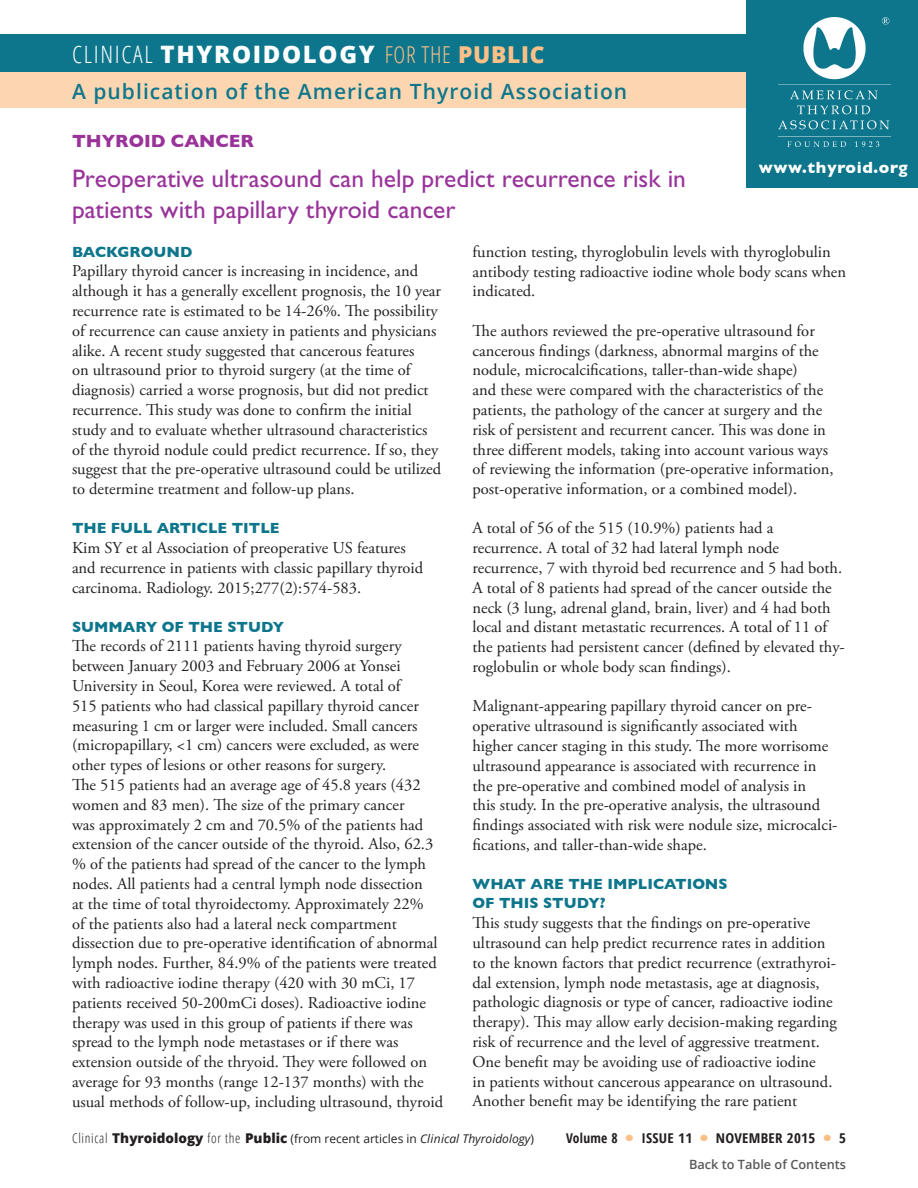
<style>
.page{position:relative;width:918px;height:1188px;background:#fff}
.page>*{position:absolute;margin:0;border:0;box-sizing:border-box;transform-origin:0 0}
.t1{font:25.5px/30.6px "Gill Sans Std";color:#939}
.t2{font:800 24px "Open Sans";letter-spacing:.07em;color:#fff}
.t3{font:600 21px "Open Sans";letter-spacing:.05em;color:#0e768c}
.Topic_Header{font:700 18px "Gill Sans";color:#939}
.body_serif{font:16.5px/19.8px "Adobe Garamond Pro";color:#231f20}
.body_serif_2nd_para{font:16.5px/19.8px "Adobe Garamond Pro";color:#231f20}
.t4{font:700 16.5px "Gill Sans";letter-spacing:.04em;color:#fff}
.question{font:700 15px/19.5px "Gill Sans";color:#0e768c}
.t5{font:700 condensed 13.5px "Open Sans";letter-spacing:.02em;color:#231f20;scale:1.1 1}
.t6{font:700 condensed 13.5px "Open Sans";letter-spacing:.02em;color:#231f20}
.t7{font:600 12.75px "Open Sans";color:#58595b}
.t8{font:12px "Open Sans";color:#231f20}
.s1{font-weight:300;font-stretch:condensed}
.s2{font-weight:300;font-stretch:condensed;font-size:23.25px;color:#fbc086}
.s3{font-size:23.25px;color:#fbc086}
.s4{font-weight:300;font-stretch:condensed;font-size:13.5px}
.s5{font-weight:800;font-size:13.5px}
.s6{font-style:italic}
</style>
<div class="page">
<div style="left:0;top:70px;width:918px;height:38px;background:#fcd6b0"></div>
<div style="left:0;top:35px;width:918px;height:37px;background:#0e768c"></div>
<div style="left:747px;top:0;width:171px;height:188px;background:#0e768c"></div>
<img style="left:778px;top:18px;width:112px;height:129px">
<p class="t2" style="left:72px;top:36px;width:474px"><span class="s1">CLINICAL</span> THYROIDOLOGY <span class="s2">FOR THE</span> <span class="s3">PUBLIC</span></p>
<p class="t3" style="left:72px;top:77px;width:557px">A publication of the American Thyroid Association</p>
<p class="Topic_Header" style="left:72px;top:131px;width:184px">THYROID CANCER</p>
<p class="t1" style="left:72px;top:163px;width:615px">Preoperative ultrasound can help predict recurrence risk in patients with papillary thyroid cancer</p>
<p class="question" style="left:72px;top:242px;width:122px">BACKGROUND</p>
<p class="body_serif" style="left:72px;top:262px;width:371px">Papillary thyroid cancer is increasing in incidence, and although it has a generally excellent prognosis, the 10 year recurrence rate is estimated to be 14-26%. The possibility of recurrence can cause anxiety in patients and physicians alike. A recent study suggested that cancerous features<br>on ultrasound prior to thyroid surgery (at the time of diagnosis) carried a worse prognosis, but did not predict recurrence. This study was done to confirm the initial study and to evaluate whether ultrasound characteristics of the thyroid nodule could predict recurrence. If so, they suggest that the pre-operative ultrasound could be utilized to determine treatment and follow-up plans.</p>
<p class="question" style="left:72px;top:518px;width:209px">THE FULL ARTICLE TITLE</p>
<p class="body_serif" style="left:72px;top:538px;width:353px">Kim SY et al Association of preoperative US features and recurrence in patients with classic papillary thyroid carcinoma. Radiology. 2015;277(2):574-583.</p>
<p class="question" style="left:72px;top:617px;width:214px">SUMMARY OF THE STUDY</p>
<p class="body_serif" style="left:72px;top:637px;width:349px">The records of 2111 patients having thyroid surgery between January 2003 and February 2006 at Yonsei University in Seoul, Korea were reviewed. A total of 515 patients who had classical papillary thyroid cancer measuring 1 cm or larger were included. Small cancers (micropapillary, &lt;1 cm) cancers were excluded, as were other types of lesions or other reasons for surgery.</p>
<p class="body_serif" style="left:72px;top:775px;width:373px">The 515 patients had an average age of 45.8 years (432 women and 83 men). The size of the primary cancer<br>was approximately 2 cm and 70.5% of the patients had extension of the cancer outside of the thyroid. Also, 62.3 % of the patients had spread of the cancer to the lymph nodes. All patients had a central lymph node dissection<br>at the time of total thyroidectomy. Approximately 22%<br>of the patients also had a lateral neck compartment dissection due to pre-operative identification of abnormal lymph nodes. Further, 84.9% of the patients were treated with radioactive iodine therapy (420 with 30 mCi, 17 patients received 50-200mCi doses). Radioactive iodine therapy was used in this group of patients if there was spread to the lymph node metastases or if there was extension outside of the thryoid. They were followed on average for 93 months (range 12-137 months) with the usual methods of follow-up, including ultrasound, thyroid</p>
<p class="t4" style="left:759px;top:158px;width:150px">www.thyroid.org</p>
<p class="body_serif" style="left:472px;top:242px;width:375px">function testing, thyroglobulin levels with thyroglobulin antibody testing radioactive iodine whole body scans when indicated.</p>
<p class="body_serif_2nd_para" style="left:472px;top:321px;width:362px">The authors reviewed the pre-operative ultrasound for cancerous findings (darkness, abnormal margins of the nodule, microcalcifications, taller-than-wide shape)<br>and these were compared with the characteristics of the patients, the pathology of the cancer at surgery and the risk of persistent and recurrent cancer. This was done in three different models, taking into account various ways of reviewing the information (pre-operative information, post-operative information, or a combined model).</p>
<p class="body_serif_2nd_para" style="left:472px;top:519px;width:374px">A total of 56 of the 515 (10.9%) patients had a recurrence. A total of 32 had lateral lymph node recurrence, 7 with thyroid bed recurrence and 5 had both.<br>A total of 8 patients had spread of the cancer outside the neck (3 lung, adrenal gland, brain, liver) and 4 had both local and distant metastatic recurrences. A total of 11 of the patients had persistent cancer (defined by elevated thy&shy;roglobulin or whole body scan findings).</p>
<p class="body_serif_2nd_para" style="left:472px;top:697px;width:367px">Malignant-appearing papillary thyroid cancer on pre&shy;operative ultrasound is significantly associated with higher cancer staging in this study. The more worrisome ultrasound appearance is associated with recurrence in the pre-operative and combined model of analysis in<br>this study. In the pre-operative analysis, the ultrasound findings associated with risk were nodule size, microcalci&shy;fications, and taller-than-wide shape.</p>
<p class="question" style="left:472px;top:874px;width:257px">WHAT ARE THE IMPLICATIONS<br>OF THIS STUDY?</p>
<p class="body_serif" style="left:472px;top:914px;width:366px">This study suggests that the findings on pre-operative ultrasound can help predict recurrence rates in addition to the known factors that predict recurrence (extrathyroi&shy;dal extension, lymph node metastasis, age at diagnosis, pathologic diagnosis or type of cancer, radioactive iodine therapy). This may allow early decision-making regarding risk of recurrence and the level of aggressive treatment.<br>One benefit may be avoiding use of radioactive iodine<br>in patients without cancerous appearance on ultrasound.<br>Another benefit may be identifying the rare patient</p>
<p class="t8" style="left:72px;top:1130px;width:463px"><span class="s4">Clinical</span> <span class="s5">Thyroidology</span> <span class="s4">for the</span> <span class="s5">Public</span> (from recent articles in <span class="s6">Clinical Thyroidology</span>)</p>
<p class="t6" style="left:566px;top:1129px;width:53px">Volume 8</p>
<p class="t5" style="left:641px;top:1129px;width:48px">ISSUE 11</p>
<p class="t5" style="left:716px;top:1129px;width:92px">NOVEMBER 2015</p>
<p class="t5" style="left:839px;top:1129px;width:8px">5</p>
<p class="t7" style="left:689px;top:1155px;width:158px">Back to Table of Contents</p>
</div>
